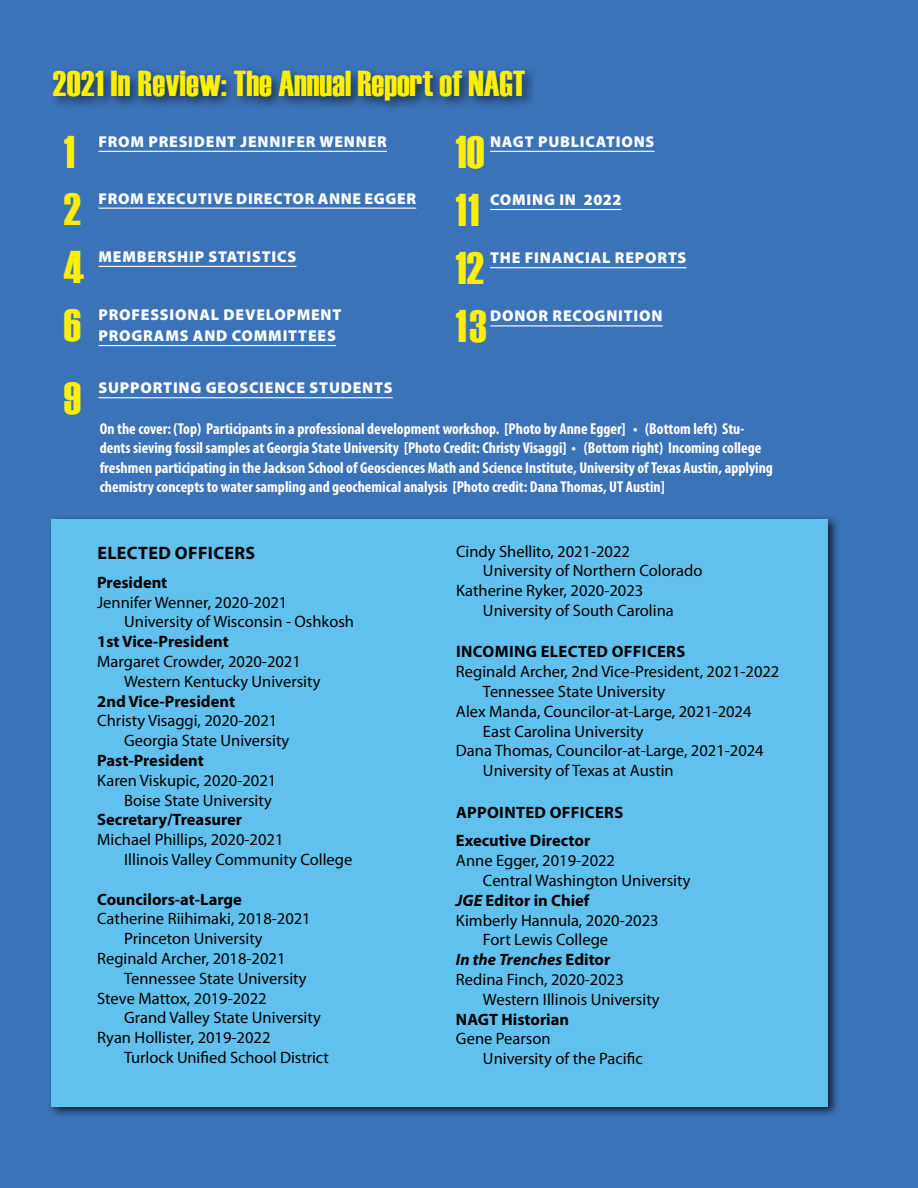
<style>
.page{position:relative;width:918px;height:1188px;background:#3b73b9}
.page>*{position:absolute;margin:0;border:0;box-sizing:border-box;transform-origin:0 0}
.t1{font:45.75px "Haettenschweiler";letter-spacing:.015em;color:#ffef00}
.t2{font:36px "Haettenschweiler";color:#ffef00}
.t3{font:700 18px "Myriad Pro";letter-spacing:.02em;color:#000}
.t4{font:16.5px/19.8px "Myriad Pro";color:#000}
.t5{font:700 16.5px "Myriad Pro";color:#000}
.t6{font:700 16.5px/28.8px "Myriad Pro";letter-spacing:.02em;color:#000}
.t7{font:italic 700 16.5px "Myriad Pro";color:#000}
.t8{font:700 condensed 15.75px/19.5px "Myriad Pro";color:#fff}
.t9{font:900 15.75px/21px "Myriad Pro";letter-spacing:.05em;color:#fff}
.s1{font-style:italic}
.s2{font-style:normal}
</style>
<div class="page">
<div style="left:47px;top:515px;width:792px;height:603px;background:#000;opacity:.75"></div>
<div style="left:52px;top:519px;width:776px;height:588px;background:#61c1ee"></div>
<div style="left:49px;top:66px;width:491px;height:48px;background:#000;opacity:.55"></div>
<hr style="left:98px;top:151px;width:289px;height:1px;background:#fff">
<hr style="left:99px;top:208px;width:317px;height:1px;background:#fff">
<hr style="left:99px;top:266px;width:197px;height:1px;background:#fff">
<hr style="left:99px;top:345px;width:237px;height:1px;background:#fff">
<hr style="left:99px;top:397px;width:294px;height:1px;background:#fff">
<hr style="left:490px;top:151px;width:165px;height:1px;background:#fff">
<hr style="left:490px;top:209px;width:131px;height:1px;background:#fff">
<hr style="left:490px;top:267px;width:197px;height:1px;background:#fff">
<hr style="left:490px;top:325px;width:173px;height:1px;background:#fff">
<h2 class="t2" style="left:53px;top:62px;width:474px">2021 In Review: The Annual Report of NAGT</h2>
<h1 class="t1" style="left:64px;top:126px;width:13px">1</h1>
<p class="t9" style="left:98px;top:131px;width:290px">FROM PRESIDENT JENNIFER WENNER</p>
<h1 class="t1" style="left:64px;top:183px;width:19px">2</h1>
<p class="t9" style="left:99px;top:188px;width:319px">FROM EXECUTIVE DIRECTOR ANNE EGGER</p>
<h1 class="t1" style="left:64px;top:241px;width:22px">4</h1>
<p class="t9" style="left:99px;top:246px;width:199px">MEMBERSHIP STATISTICS</p>
<h1 class="t1" style="left:64px;top:299px;width:19px">6</h1>
<p class="t9" style="left:99px;top:304px;width:244px">PROFESSIONAL DEVELOPMENT<br>PROGRAMS AND COMMITTEES</p>
<h1 class="t1" style="left:64px;top:372px;width:19px">9</h1>
<p class="t9" style="left:99px;top:378px;width:295px">SUPPORTING GEOSCIENCE STUDENTS</p>
<h1 class="t1" style="left:456px;top:126px;width:30px">10</h1>
<p class="t9" style="left:490px;top:131px;width:166px">NAGT PUBLICATIONS</p>
<h1 class="t1" style="left:456px;top:184px;width:25px">11</h1>
<p class="t9" style="left:490px;top:189px;width:133px">COMING IN 2022</p>
<h1 class="t1" style="left:456px;top:242px;width:30px">12</h1>
<p class="t9" style="left:490px;top:248px;width:198px">THE FINANCIAL REPORTS</p>
<h1 class="t1" style="left:456px;top:300px;width:33px">13</h1>
<p class="t9" style="left:490px;top:306px;width:174px">DONOR RECOGNITION</p>
<p class="t8" style="left:100px;top:418px;width:675px">On the cover: (Top) Participants in a professional development workshop. [Photo by Anne Egger] • (Bottom left) Stu&shy;dents sieving fossil samples at Georgia State University [Photo Credit: Christy Visaggi] • (Bottom right) Incoming college freshmen participating in the Jackson School of Geosciences Math and Science Institute, University of Texas Austin, applying chemistry concepts to water sampling and geochemical analysis [Photo credit: Dana Thomas, UT Austin]</p>
<p class="t3" style="left:97px;top:541px;width:159px">ELECTED OFFICERS</p>
<p class="t5" style="left:97px;top:572px;width:72px">President</p>
<p class="t4" style="left:124px;top:592px;width:231px;text-indent:-27px">Jennifer Wenner, 2020-2021<br>University of Wisconsin - Oshkosh</p>
<p class="t5" style="left:97px;top:631px;width:133px">1st Vice-President</p>
<p class="t4" style="left:124px;top:651px;width:198px;text-indent:-27px">Margaret Crowder, 2020-2021<br>Western Kentucky University</p>
<p class="t5" style="left:97px;top:690px;width:139px">2nd Vice-President</p>
<p class="t4" style="left:124px;top:711px;width:167px;text-indent:-27px">Christy Visaggi, 2020-2021<br>Georgia State University</p>
<p class="t5" style="left:97px;top:750px;width:108px">Past-President</p>
<p class="t4" style="left:97px;top:770px;width:181px;text-align:right">Karen Viskupic, 2020-2021<br>Boise State University</p>
<p class="t5" style="left:97px;top:809px;width:147px">Secretary/Treasurer</p>
<p class="t4" style="left:124px;top:830px;width:230px;text-indent:-27px">Michael Phillips, 2020-2021<br>Illinois Valley Community College</p>
<p class="t5" style="left:97px;top:888px;width:146px">Councilors-at-Large</p>
<p class="t4" style="left:97px;top:909px;width:215px">Catherine Riihimaki, 2018-2021</p>
<p class="t4" style="left:124px;top:929px;width:140px">Princeton University</p>
<p class="t4" style="left:97px;top:948px;width:190px">Reginald Archer, 2018-2021</p>
<p class="t4" style="left:124px;top:968px;width:184px">Tennessee State University</p>
<p class="t4" style="left:97px;top:988px;width:171px">Steve Mattox, 2019-2022</p>
<p class="t4" style="left:124px;top:1008px;width:198px">Grand Valley State University</p>
<p class="t4" style="left:97px;top:1028px;width:175px">Ryan Hollister, 2019-2022</p>
<p class="t4" style="left:124px;top:1047px;width:206px">Turlock Unified School District</p>
<p class="t4" style="left:456px;top:541px;width:176px">Cindy Shellito, 2021-2022</p>
<p class="t4" style="left:483px;top:561px;width:221px">University of Northern Colorado</p>
<p class="t4" style="left:456px;top:581px;width:189px">Katherine Ryker, 2020-2023</p>
<p class="t4" style="left:483px;top:600px;width:192px">University of South Carolina</p>
<p class="t6" style="left:456px;top:637px;width:231px">INCOMING ELECTED OFFICERS</p>
<p class="t4" style="left:456px;top:662px;width:325px">Reginald Archer, 2nd Vice-President, 2021-2022</p>
<p class="t4" style="left:483px;top:681px;width:184px">Tennessee State University</p>
<p class="t4" style="left:456px;top:701px;width:297px">Alex Manda, Councilor-at-Large, 2021-2024</p>
<p class="t4" style="left:483px;top:721px;width:162px">East Carolina University</p>
<p class="t4" style="left:456px;top:741px;width:309px">Dana Thomas, Councilor-at-Large, 2021-2024</p>
<p class="t4" style="left:483px;top:761px;width:192px">University of Texas at Austin</p>
<p class="t6" style="left:456px;top:797px;width:169px">APPOINTED OFFICERS<br>Executive Director</p>
<p class="t4" style="left:456px;top:851px;width:161px">Anne Egger, 2019-2022</p>
<p class="t4" style="left:483px;top:870px;width:209px">Central Washington University</p>
<p class="t5" style="left:456px;top:890px;width:135px"><span class="s1">JGE</span> Editor in Chief</p>
<p class="t4" style="left:456px;top:910px;width:204px">Kimberly Hannula, 2020-2023</p>
<p class="t4" style="left:483px;top:930px;width:127px">Fort Lewis College</p>
<p class="t7" style="left:456px;top:949px;width:156px">In the Trenches <span class="s2">Editor</span></p>
<p class="t4" style="left:456px;top:969px;width:169px">Redina Finch, 2020-2023</p>
<p class="t4" style="left:483px;top:989px;width:178px">Western Illinois University</p>
<p class="t5" style="left:456px;top:1008px;width:115px">NAGT Historian</p>
<p class="t4" style="left:483px;top:1029px;width:161px;text-indent:-27px">Gene Pearson<br>University of the Pacific</p>
</div>
